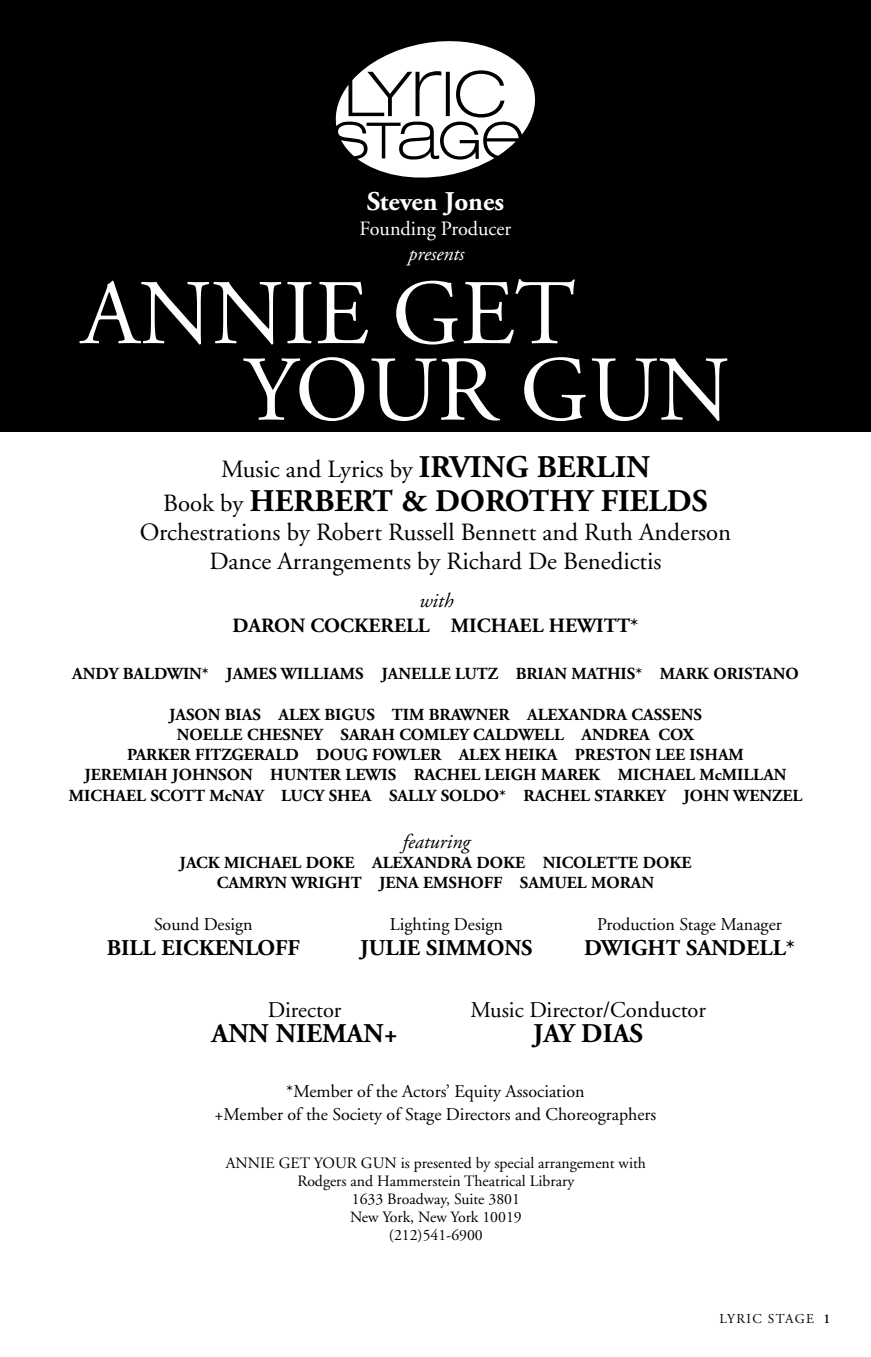
<style>
.page{position:relative;width:871px;height:1357px;background:#fff}
.page>*{position:absolute;margin:0;border:0;box-sizing:border-box;transform-origin:0 0}
.t1{font:92.25px/76.5px "Adobe Garamond";color:#fff}
.t2{font:700 31.5px "Adobe Garamond";color:#000}
.t3{font:700 27px "Adobe Garamond";color:#000}
.t4{font:700 27px "Adobe Garamond";color:#fff}
.t5{font:24.75px/29.2px "Adobe Garamond";color:#000;text-align:center}
.t6{font:700 22.5px "Adobe Garamond";color:#000}
.t7{font:22.5px "Adobe Garamond";color:#000}
.t8{font:700 20.25px "Adobe Garamond";color:#000}
.t9{font:20.25px "Adobe Garamond";color:#fff}
.t10{font:italic 20.25px "Adobe Garamond";color:#000}
.t11{font:italic 20.25px "Adobe Garamond";color:#fff}
.t12{font:18px/22.5px "Adobe Garamond";color:#000;text-align:center}
.t13{font:700 16.88px "Adobe Garamond";color:#000}
.t14{font:15.75px "Adobe Garamond";color:#000}
.t15{font:13.5px "Adobe Garamond";letter-spacing:.1em;color:#000}
.s1{font-weight:700;font-size:31.5px}
.s2{font-weight:400;font-size:24.75px}
.s3{font-weight:600}
</style>
<div class="page">
<div style="left:0;top:0;width:871px;height:432px;background:#000"></div>
<svg style="left:335px;top:41px;width:200px;height:137px"></svg>
<h3 class="t4" style="left:367px;top:187px;width:139px">STEVEN JONES</h3>
<p class="t9" style="left:360px;top:218px;width:153px">Founding Producer</p>
<p class="t11" style="left:407px;top:242px;width:58px">presents</p>
<h1 class="t1" style="left:82px;top:278px;width:371px">ANNIE GET<br>Y</h1>
<h1 class="t1" style="left:295px;top:354px;width:436px">OUR GUN</h1>
<h3 class="t5" style="left:221px;top:455px;width:430px">Music and Lyrics by <span class="s1">IRVING BERLIN</span></h3>
<h2 class="t2" style="left:163px;top:484px;width:546px"><span class="s2">Book by</span> HERBERT &amp; DOROTHY FIELDS</h2>
<h3 class="t5" style="left:140px;top:518px;width:593px">Orchestrations by Robert Russell Bennett and Ruth Anderson<br>Dance Arrangements by Richard De Benedictis</h3>
<p class="t10" style="left:418px;top:590px;width:36px">with</p>
<p class="t8" style="left:232px;top:614px;width:45px">DARON</p>
<p class="t8" style="left:310px;top:614px;width:28px">COCKERELL</p>
<p class="t8" style="left:451px;top:614px;width:32px">MICH</p>
<p class="t8" style="left:507px;top:614px;width:133px">AEL HEWITT *</p>
<p class="t13" style="left:72px;top:664px;width:13px">ANDY</p>
<p class="t13" style="left:123px;top:664px;width:133px">BALDWIN * JAMES</p>
<p class="t13" style="left:281px;top:664px;width:11px">WILLI</p>
<p class="t13" style="left:329px;top:664px;width:24px">AMS</p>
<p class="t13" style="left:381px;top:664px;width:29px">JANELLE</p>
<p class="t13" style="left:455px;top:664px;width:282px">LUTZ BRIAN MATHIS* MARK ORIST</p>
<p class="t13" style="left:762px;top:664px;width:25px">ANO</p>
<p class="t13" style="left:169px;top:705px;width:30px">JASON</p>
<p class="t13" style="left:225px;top:705px;width:122px">BIAS ALEX BIGUS</p>
<p class="t13" style="left:392px;top:705px;width:97px">TIM BRAWNER</p>
<p class="t13" style="left:527px;top:705px;width:66px">ALEXANDR</p>
<p class="t13" style="left:616px;top:705px;width:48px">A CASSENS</p>
<p class="t13" style="left:177px;top:725px;width:25px">NOELLE</p>
<p class="t13" style="left:247px;top:725px;width:24px">CHESNEY</p>
<p class="t13" style="left:340px;top:725px;width:83px">SARAH COMLEY</p>
<p class="t13" style="left:473px;top:725px;width:72px">CALDWELL</p>
<p class="t13" style="left:581px;top:725px;width:13px">ANDRE</p>
<p class="t13" style="left:639px;top:725px;width:56px">A COX</p>
<p class="t13" style="left:127px;top:745px;width:32px">PARKER</p>
<p class="t13" style="left:195px;top:745px;width:49px">FITZGER</p>
<p class="t13" style="left:265px;top:745px;width:23px">ALD</p>
<p class="t13" style="left:316px;top:745px;width:27px">DOUG</p>
<p class="t13" style="left:372px;top:745px;width:50px">FOWLER</p>
<p class="t13" style="left:459px;top:745px;width:139px">ALEX HEIKA PRESTON</p>
<p class="t13" style="left:655px;top:745px;width:88px">LEE ISHAM</p>
<p class="t13" style="left:84px;top:766px;width:108px">JEREMIAH JOHNSON</p>
<p class="t13" style="left:270px;top:766px;width:27px">HUNTER</p>
<p class="t13" style="left:345px;top:766px;width:44px">LEWIS</p>
<p class="t13" style="left:414px;top:766px;width:93px">RACHEL LEIGH</p>
<p class="t13" style="left:541px;top:766px;width:104px">MAREK MICH</p>
<p class="t13" style="left:664px;top:766px;width:120px">AEL MCMILLAN</p>
<p class="t13" style="left:69px;top:786px;width:27px">MICH</p>
<p class="t13" style="left:116px;top:786px;width:56px">AEL SCOTT</p>
<p class="t13" style="left:209px;top:786px;width:94px">MCNAY LUCY</p>
<p class="t13" style="left:329px;top:786px;width:90px">SHEA SALLY</p>
<p class="t13" style="left:441px;top:786px;width:13px">SOLDO</p>
<p class="t13" style="left:499px;top:786px;width:58px">* RACHEL</p>
<p class="t13" style="left:594px;top:786px;width:41px">STARKEY</p>
<p class="t13" style="left:683px;top:786px;width:120px">JOHN WENZEL</p>
<p class="t10" style="left:402px;top:830px;width:69px">featuring</p>
<p class="t13" style="left:179px;top:853px;width:153px">JACK MICHAEL DOKE</p>
<p class="t13" style="left:372px;top:853px;width:66px">ALEXANDR</p>
<p class="t13" style="left:461px;top:853px;width:41px">A DOKE</p>
<p class="t13" style="left:543px;top:853px;width:24px">NICOLETTE</p>
<p class="t13" style="left:643px;top:853px;width:26px">DOKE</p>
<p class="t13" style="left:217px;top:874px;width:36px">CAMRYN</p>
<p class="t13" style="left:291px;top:874px;width:13px">WRIGHT</p>
<p class="t13" style="left:379px;top:874px;width:67px">JENA EMSHOFF</p>
<p class="t13" style="left:520px;top:874px;width:32px">SAMUEL</p>
<p class="t13" style="left:591px;top:874px;width:61px">MORAN</p>
<p class="t12" style="left:154px;top:913px;width:100px">Sound Design</p>
<h3 class="t6" style="left:107px;top:935px;width:195px">BILL EICKENLOFF</h3>
<p class="t12" style="left:390px;top:913px;width:114px">Lighting Design</p>
<h3 class="t6" style="left:360px;top:935px;width:174px">JULIE SIMMONS</h3>
<p class="t12" style="left:597px;top:913px;width:186px">Production Stage Manager</p>
<h3 class="t6" style="left:584px;top:935px;width:54px">DWIGHT</h3>
<h3 class="t6" style="left:686px;top:935px;width:42px">SANDELL</h3>
<h3 class="t6" style="left:786px;top:935px;width:11px">*</h3>
<h3 class="t7" style="left:268px;top:998px;width:75px">Director</h3>
<h3 class="t3" style="left:212px;top:1018px;width:188px">ANN NIEMAN+</h3>
<h3 class="t7" style="left:470px;top:998px;width:237px">Music Director/Conductor</h3>
<h3 class="t3" style="left:533px;top:1018px;width:111px">JAY DIAS</h3>
<p class="t12" style="left:215px;top:1081px;width:443px">*Member of the Actors’ Equity Association<br>+Member of the Society of Stage Directors and Choreographers</p>
<p class="t14" style="left:226px;top:1155px;width:65px">ANNIE GET</p>
<p class="t14" style="left:314px;top:1155px;width:334px">YOUR GUN is presented by special arrangement with</p>
<p class="t14" style="left:297px;top:1173px;width:279px">Rodgers and Hammerstein Theatrical Library</p>
<p class="t14" style="left:352px;top:1191px;width:170px">1633 Broadway, Suite 3801</p>
<p class="t14" style="left:350px;top:1209px;width:173px">New York, New York 10019</p>
<p class="t14" style="left:389px;top:1227px;width:95px">(212)541-6900</p>
<p class="t15" style="left:719px;top:1311px;width:112px">lyric stage <span class="s3">1</span></p>
</div>
